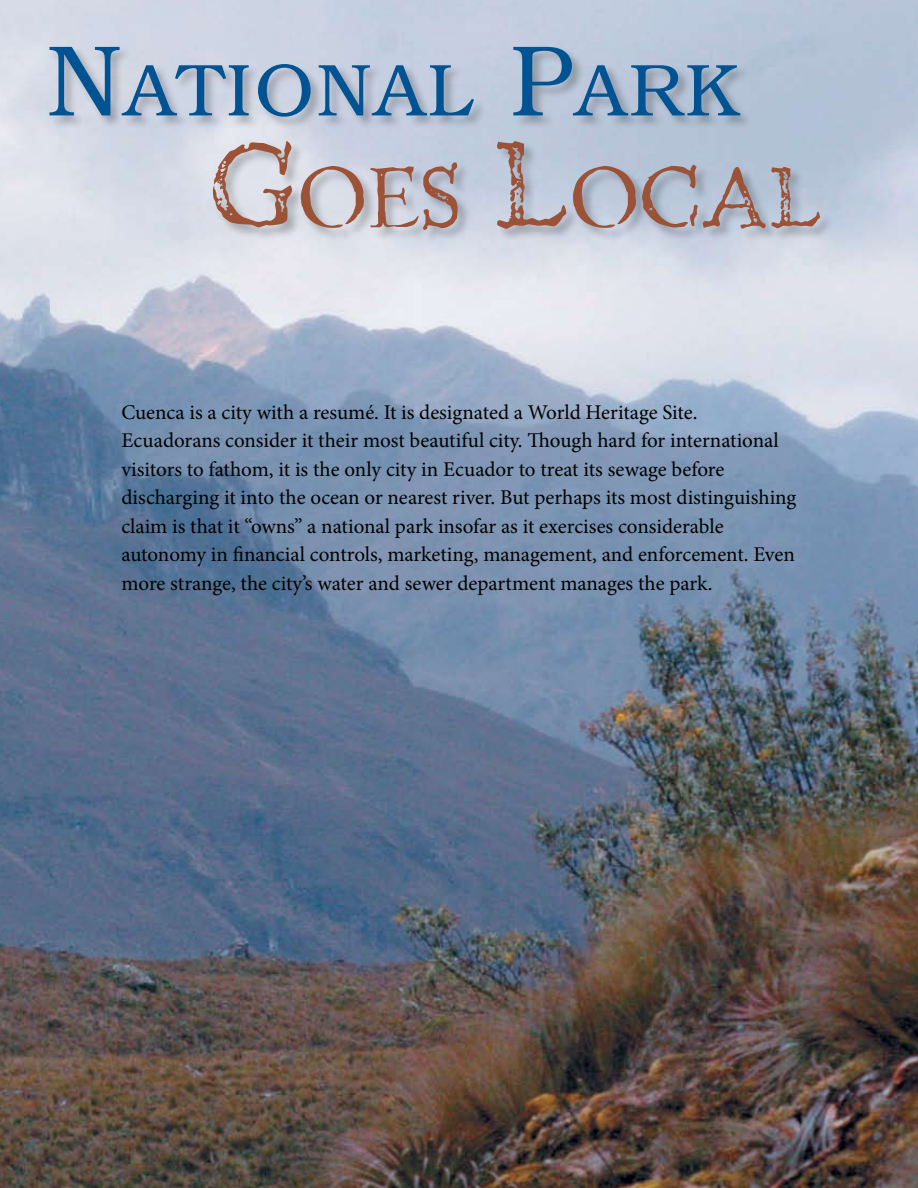
<style>
.page{position:relative;width:918px;height:1188px;background:#fff}
.page>*{position:absolute;margin:0;border:0;box-sizing:border-box;transform-origin:0 0}
.t1{font:74.55px "Telegdi Antique";letter-spacing:.015em;color:#9b5236}
.t2{font:300 73.65px "Bookman";letter-spacing:.045em;color:#005392}
.t3{font:21px/28.5px "Minion Pro";color:#000}
.s1{font-size:100.65px}
.s2{font-size:106.5px}
</style>
<div class="page">
<img style="left:0;top:0;width:918px;height:1188px">
<div style="left:49px;top:45px;width:705px;height:87px;background:#000;opacity:.25"></div>
<div style="left:211px;top:139px;width:623px;height:105px;background:#000;opacity:.25"></div>
<h2 class="t2" style="left:47px;top:49px;width:693px"><span class="s1">N</span>ATIONAL <span class="s1">P</span>ARK</h2>
<h1 class="t1" style="left:210px;top:140px;width:610px"><span class="s2">G</span>OES <span class="s2">L</span>OCAL</h1>
<p class="t3" style="left:122px;top:398px;width:676px">Cuenca is a city with a resumé. It is designated a World Heritage Site.<br>Ecuadorans consider it their most beautiful city. Though hard for international visitors to fathom, it is the only city in Ecuador to treat its sewage before discharging it into the ocean or nearest river. But perhaps its most distinguishing claim is that it “owns” a national park insofar as it exercises considerable autonomy in financial controls, marketing, management, and enforcement. Even more strange, the city’s water and sewer department manages the park.</p>
</div>
